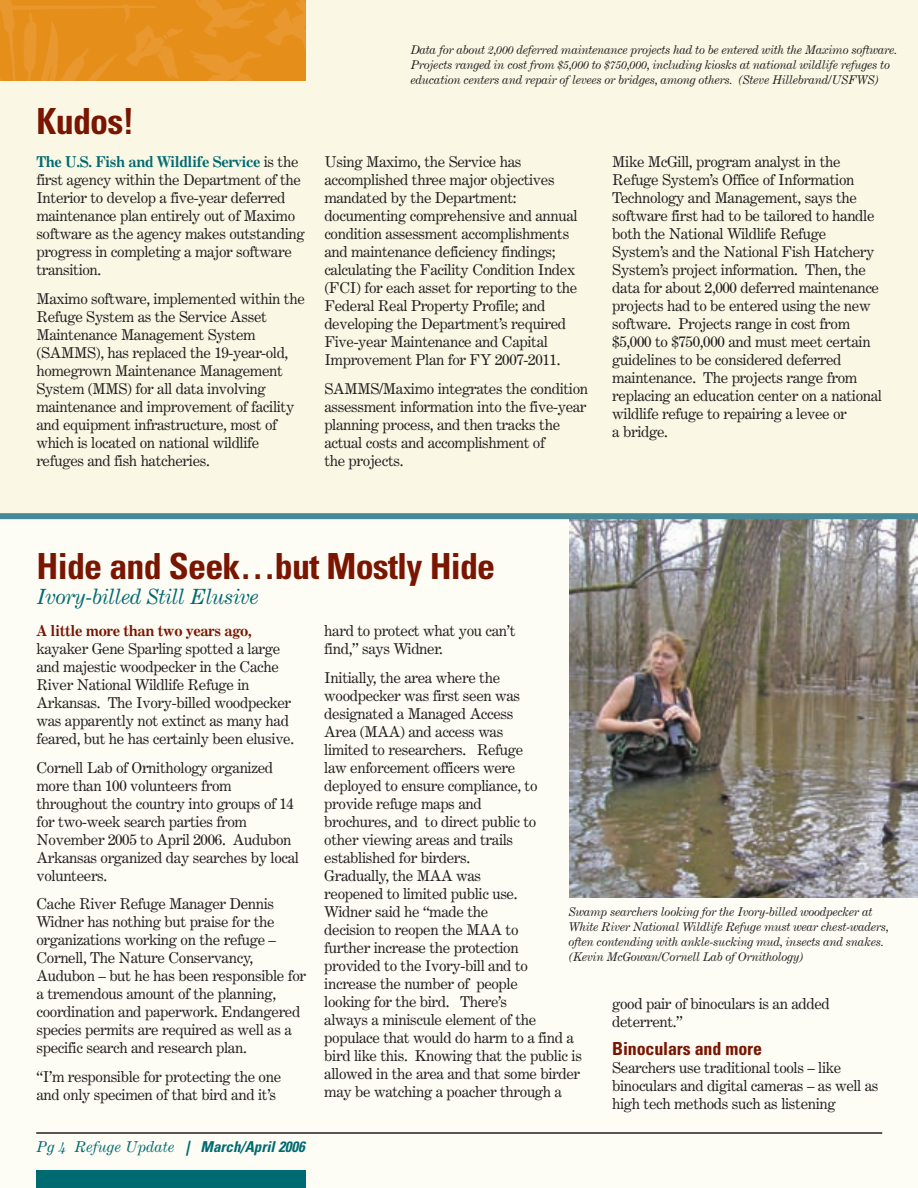
<style>
.page{position:relative;width:918px;height:1188px;background:#fdfcf5}
.page>*{position:absolute;margin:0;border:0;box-sizing:border-box;transform-origin:0 0}
.t1{font:700 condensed 36px "Univers";letter-spacing:-.02em;color:#791500}
.t2{font:italic 21px "Century Expanded";letter-spacing:-.025em;color:#006a71}
.t3{font:700 condensed 18px "Univers";letter-spacing:-.01em;color:#791500}
.t4{font:15px/18px "Century Expanded";letter-spacing:-.025em;color:#231f20}
.t5{font:700 15px "Century Expanded BT";letter-spacing:-.025em;color:#006a71}
.t6{font:italic 700 condensed 15px "Univers";color:#006a71}
.t7{font:700 15px "Century Expanded BT";letter-spacing:-.025em;color:#791500}
.t8{font:italic 12px/15px "Century Expanded";letter-spacing:-.025em;color:#231f20}
.s1{font-family:"Century Expanded";font-weight:400;color:#231f20}
.s2{font-family:"Century Expanded";font-weight:400;font-stretch:normal}
</style>
<div class="page">
<div style="left:0;top:0;width:918px;height:514px;background:#faf8e5"></div>
<hr style="left:36px;top:1132px;width:846px;height:2px;background:#231f20">
<div style="left:36px;top:1170px;width:270px;height:18px;background:#006a71"></div>
<img style="left:0;top:0;width:306px;height:81px">
<img style="left:570px;top:519px;width:348px;height:379px">
<div style="left:0;top:513px;width:918px;height:6px;background:#488998"></div>
<h1 class="t1" style="left:37px;top:108px;width:99px">Kudos!</h1>
<p class="t5" style="left:36px;top:156px;width:264px">The U.S. Fish and Wildlife Service <span class="s1">is the</span></p>
<p class="t4" style="left:36px;top:172px;width:270px">first agency within the Department of the Interior to develop a five-year deferred maintenance plan entirely out of Maximo software as the agency makes outstanding progress in completing a major software transition.</p>
<p class="t4" style="left:36px;top:291px;width:270px">Maximo software, implemented within the Refuge System as the Service Asset Maintenance Management System (SAMMS), has replaced the 19-year-old, homegrown Maintenance Management System (MMS) for all data involving maintenance and improvement of facility and equipment infrastructure, most of which is located on national wildlife refuges and fish hatcheries.</p>
<p class="t8" style="left:411px;top:43px;width:488px">Data for about 2,000 deferred maintenance projects had to be entered with the Maximo software.<br>Projects ranged in cost from $5,000 to $750,000, including kiosks at national wildlife refuges to education centers and repair of levees or bridges, among others. (Steve Hillebrand/USFWS)</p>
<p class="t4" style="left:324px;top:154px;width:255px">Using Maximo, the Service has accomplished three major objectives mandated by the Department: documenting comprehensive and annual condition assessment accomplishments and maintenance deficiency findings; calculating the Facility Condition Index (FCI) for each asset for reporting to the Federal Real Property Profile; and developing the Department’s required Five-year Maintenance and Capital Improvement Plan for FY 2007-2011.</p>
<p class="t4" style="left:324px;top:381px;width:265px">SAMMS/Maximo integrates the condition assessment information into the five-year planning process, and then tracks the actual costs and accomplishment of<br>the projects.</p>
<p class="t4" style="left:612px;top:154px;width:271px">Mike McGill, program analyst in the Refuge System’s Office of Information Technology and Management, says the software first had to be tailored to handle both the National Wildlife Refuge System’s and the National Fish Hatchery System’s project information. Then, the data for about 2,000 deferred maintenance projects had to be entered using the new software. Projects range in cost from $5,000 to $750,000 and must meet certain guidelines to be considered deferred maintenance. The projects range from replacing an education center on a national wildlife refuge to repairing a levee or<br>a bridge.</p>
<h1 class="t1" style="left:37px;top:553px;width:460px">Hide and Seek…but Mostly Hide</h1>
<h2 class="t2" style="left:37px;top:588px;width:224px">Ivory-billed Still Elusive</h2>
<p class="t7" style="left:36px;top:625px;width:217px">A little more than two years ago,</p>
<p class="t4" style="left:36px;top:641px;width:259px">kayaker Gene Sparling spotted a large and majestic woodpecker in the Cache River National Wildlife Refuge in Arkansas. The Ivory-billed woodpecker was apparently not extinct as many had feared, but he has certainly been elusive.</p>
<p class="t4" style="left:36px;top:760px;width:264px">Cornell Lab of Ornithology organized more than 100 volunteers from throughout the country into groups of 14 for two-week search parties from November 2005 to April 2006. Audubon Arkansas organized day searches by local volunteers.</p>
<p class="t4" style="left:36px;top:897px;width:271px">Cache River Refuge Manager Dennis Widner has nothing but praise for the organizations working on the refuge – Cornell, The Nature Conservancy, Audubon – but he has been responsible for a tremendous amount of the planning, coordination and paperwork. Endangered species permits are required as well as a specific search and research plan.</p>
<p class="t4" style="left:36px;top:1069px;width:246px">“I’m responsible for protecting the one and only specimen of that bird and it’s</p>
<p class="t4" style="left:324px;top:623px;width:193px">hard to protect what you can’t find,” says Widner.</p>
<p class="t4" style="left:324px;top:670px;width:259px">Initially, the area where the<br>woodpecker was first seen was designated a Managed Access<br>Area (MAA) and access was<br>limited to researchers. Refuge<br>law enforcement officers were<br>deployed to ensure compliance, to provide refuge maps and<br>brochures, and to direct public to<br>other viewing areas and trails established for birders.<br>Gradually, the MAA was<br>reopened to limited public use.<br>Widner said he “made the<br>decision to reopen the MAA to<br>further increase the protection<br>provided to the Ivory-bill and to increase the number of people<br>looking for the bird. There’s<br>always a miniscule element of the populace that would do harm to a find a bird like this. Knowing that the public is allowed in the area and that some birder may be watching a poacher through a</p>
<p class="t8" style="left:569px;top:905px;width:322px">Swamp searchers looking for the Ivory-billed woodpecker at White River National Wildlife Refuge must wear chest-waders, often contending with ankle-sucking mud, insects and snakes. (Kevin McGowan/Cornell Lab of Ornithology)</p>
<p class="t4" style="left:612px;top:996px;width:219px">good pair of binoculars is an added deterrent.”</p>
<p class="t3" style="left:612px;top:1042px;width:151px">Binoculars and more</p>
<p class="t4" style="left:612px;top:1060px;width:268px">Searchers use traditional tools – like binoculars and digital cameras – as well as high tech methods such as listening</p>
<p class="t6" style="left:36px;top:1141px;width:273px"><span class="s2">Pg 4 Refuge Update</span> | March/April2006</p>
</div>
